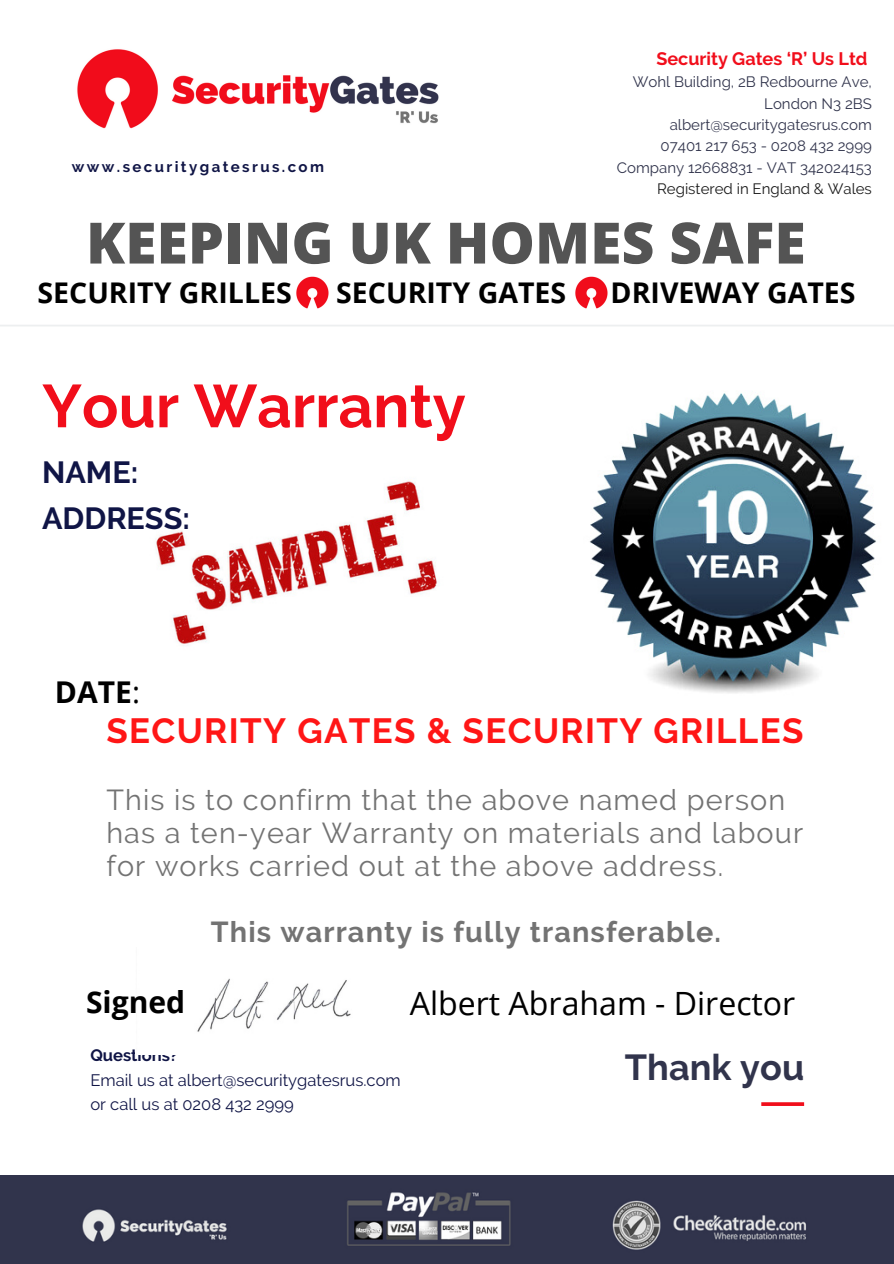
<style>
.page{position:relative;width:894px;height:1264px;background:#fff}
.page>*{position:absolute;margin:0;border:0;box-sizing:border-box;transform-origin:0 0}
.t1{font:700 60.3px "Raleway";color:#f10e1b}
.t2{font:800 57px "Open Sans";color:#545454}
.t3{font:700 36px "Raleway";color:#31344c}
.t4{font:700 34.8px "Raleway";letter-spacing:.04em;color:#ff1616}
.t5{font:32.1px "Open Sans";color:#000}
.t6{font:700 30.45px "Raleway";color:#101546}
.t7{font:700 30px "Open Sans";color:#000}
.t8{font:28.8px/32.8px "Raleway";letter-spacing:.04em;color:#737373}
.t9{font:700 28.8px "Raleway";letter-spacing:.04em;color:#737373}
.t10{font:700 28.5px "Open Sans";color:#000}
.t11{font:700 18px "Raleway";color:#f10e1b}
.t12{font:16.5px "Raleway";color:#101546}
.t13{font:700 16.5px "Raleway";color:#101546}
.t14{font:15px "Raleway";color:#31344c}
.t15{font:15px "Raleway";color:#1b1b1b}
.t16{font:700 15px "Raleway";letter-spacing:.16em;color:#101546}
.s1{font-weight:400}
</style>
<div class="page">
<svg style="left:0;top:325px;width:893px;height:1px"></svg>
<img style="left:77px;top:49px;width:362px;height:80px">
<svg style="left:761px;top:1102px;width:42px;height:3px"></svg>
<div style="left:0;top:1175px;width:893px;height:88px;background:#31344c"></div>
<img style="left:82px;top:1192px;width:724px;height:58px">
<img style="left:589px;top:393px;width:287px;height:300px">
<img style="left:575px;top:276px;width:33px;height:33px">
<img style="left:296px;top:276px;width:33px;height:33px">
<img style="left:156px;top:481px;width:282px;height:165px">
<img style="left:197px;top:978px;width:154px;height:54px">
<p class="t16" style="left:72px;top:158px;width:254px">www.securitygatesrus.com</p>
<p class="t11" style="left:656px;top:48px;width:213px">Security Gates ‘R’ Us Ltd</p>
<p class="t14" style="left:632px;top:73px;width:241px">Wohl Building, 2B Redbourne Ave,</p>
<p class="t14" style="left:764px;top:94px;width:109px">London N3 2BS</p>
<p class="t14" style="left:669px;top:116px;width:204px">albert@securitygatesrus.com</p>
<p class="t14" style="left:660px;top:137px;width:213px">07401 217 653 - 0208 432 2999</p>
<p class="t14" style="left:616px;top:159px;width:256px">Company 12668831 - VAT 342024153</p>
<p class="t15" style="left:657px;top:180px;width:216px">Registered in England &amp; Wales</p>
<p class="t2" style="left:86px;top:203px;width:721px">KEEPING UK HOMES SAFE</p>
<p class="t10" style="left:38px;top:273px;width:256px">SECURITY GRILLES</p>
<p class="t10" style="left:336px;top:273px;width:231px">SECURITY GATES</p>
<p class="t10" style="left:610px;top:273px;width:246px">DRIVEWAY GATES</p>
<p class="t1" style="left:42px;top:370px;width:425px">Your Warranty</p>
<p class="t6" style="left:42px;top:454px;width:98px">NAME:</p>
<p class="t6" style="left:42px;top:500px;width:149px">ADDRESS:</p>
<p class="t7" style="left:55px;top:671px;width:87px">DATE<span class="s1">:</span></p>
<p class="t4" style="left:106px;top:710px;width:698px">SECURITY GATES &amp; SECURITY GRILLES</p>
<p class="t8" style="left:106px;top:783px;width:698px">This is to confirm that the above named person has a ten-year Warranty on materials and labour for works carried out at the above address.</p>
<p class="t9" style="left:211px;top:914px;width:511px">This warranty is fully transferable.</p>
<p class="t7" style="left:86px;top:981px;width:101px">Signed</p>
<p class="t5" style="left:410px;top:981px;width:387px">Albert Abraham - Director</p>
<p class="t13" style="left:90px;top:1045px;width:89px">Questions?</p>
<p class="t12" style="left:90px;top:1069px;width:312px">Email us at albert@securitygatesrus.com</p>
<p class="t12" style="left:90px;top:1094px;width:205px">or call us at 0208 432 2999</p>
<p class="t3" style="left:624px;top:1046px;width:181px">Thank you</p>
</div>
